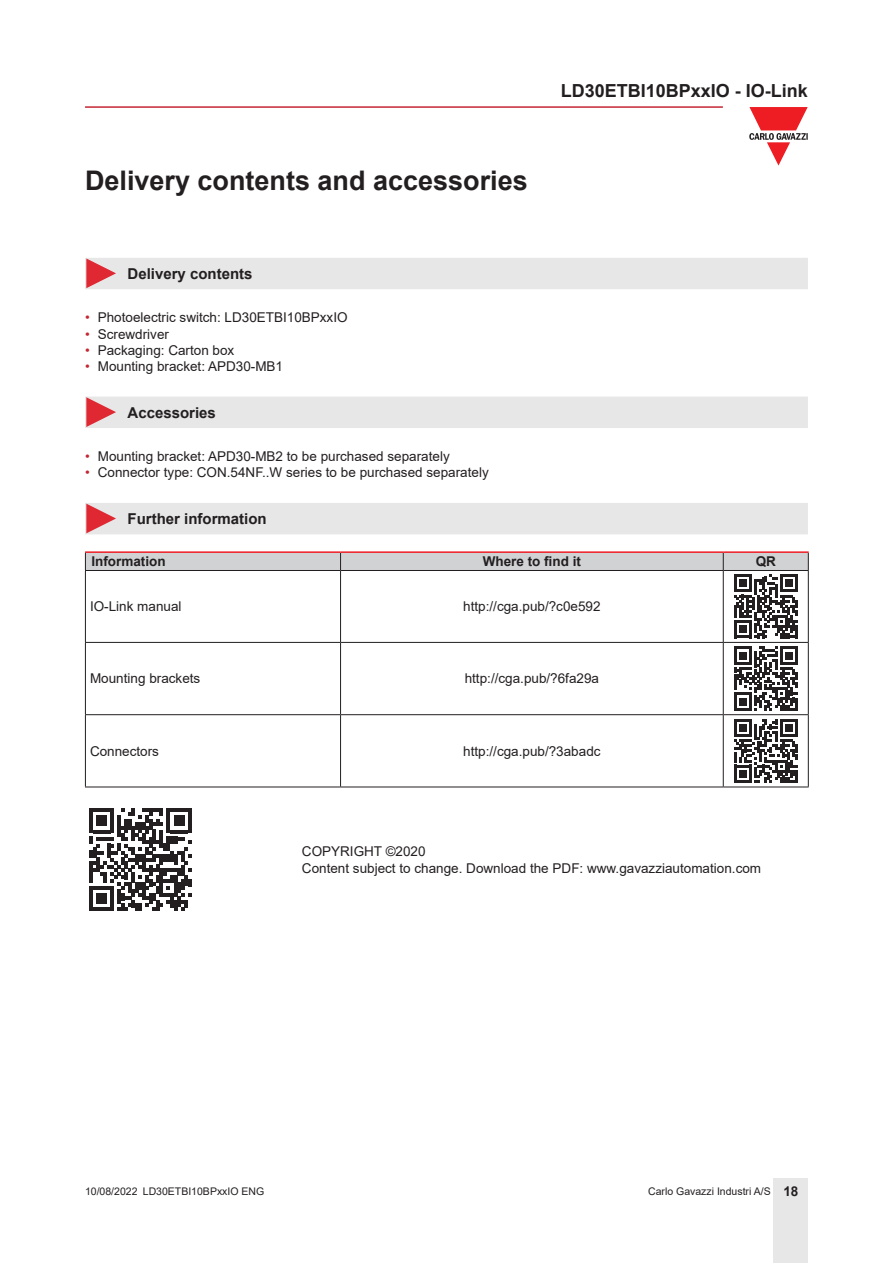
<style>
.page{position:relative;width:893px;height:1263px;background:#fff}
.page>*{position:absolute;margin:0;border:0;box-sizing:border-box;transform-origin:0 0}
.Titolo01{font:700 27px "Arial";color:#231f20}
.t1{font:700 18px "Arial";color:#231f20}
.Titolo03{font:700 15px "Arial";color:#231f20}
.TestoTabellaSx{font:13.5px "Arial";color:#231f20}
.TestoTabellaCen{font:13.5px "Arial";color:#231f20}
.TitoloTabellaCen{font:700 13.5px "Arial";color:#231f20}
.TitoloTabellaSx{font:700 13.5px "Arial";color:#231f20}
.t2{font:10.5px "Arial";color:#231f20}
.s1{color:#c42633}
.s2{font-weight:700;font-size:13.5px}
</style>
<div class="page">
<hr style="left:85px;top:106px;width:638px;height:2px;background:#c42633">
<div style="left:774px;top:1178px;width:34px;height:85px;background:#e7e7e8"></div>
<svg style="left:749px;top:107px;width:59px;height:59px"></svg>
<div style="left:85px;top:258px;width:723px;height:31px;background:#e7e7e8"></div>
<div style="left:85px;top:397px;width:723px;height:31px;background:#e7e7e8"></div>
<div style="left:85px;top:503px;width:723px;height:31px;background:#e7e7e8"></div>
<hr style="left:85px;top:551px;width:256px;height:2px;background:#ee1d23">
<hr style="left:341px;top:551px;width:382px;height:2px;background:#ee1d23">
<hr style="left:723px;top:551px;width:86px;height:2px;background:#ee1d23">
<hr style="left:85px;top:571px;width:1px;height:71px;background:#231f20">
<hr style="left:340px;top:571px;width:1px;height:71px;background:#231f20">
<hr style="left:723px;top:571px;width:1px;height:71px;background:#231f20">
<hr style="left:808px;top:571px;width:1px;height:71px;background:#231f20">
<hr style="left:85px;top:642px;width:256px;height:1px;background:#231f20">
<hr style="left:85px;top:643px;width:1px;height:71px;background:#231f20">
<hr style="left:341px;top:642px;width:382px;height:1px;background:#231f20">
<hr style="left:340px;top:643px;width:1px;height:71px;background:#231f20">
<hr style="left:723px;top:642px;width:86px;height:1px;background:#231f20">
<hr style="left:723px;top:643px;width:1px;height:71px;background:#231f20">
<hr style="left:808px;top:643px;width:1px;height:71px;background:#231f20">
<hr style="left:85px;top:714px;width:256px;height:1px;background:#231f20">
<hr style="left:85px;top:715px;width:1px;height:72px;background:#231f20">
<hr style="left:341px;top:714px;width:382px;height:1px;background:#231f20">
<hr style="left:340px;top:715px;width:1px;height:72px;background:#231f20">
<hr style="left:723px;top:714px;width:86px;height:1px;background:#231f20">
<hr style="left:723px;top:715px;width:1px;height:72px;background:#231f20">
<hr style="left:808px;top:715px;width:1px;height:72px;background:#231f20">
<hr style="left:85px;top:787px;width:256px;height:1px;background:#231f20">
<hr style="left:341px;top:787px;width:382px;height:1px;background:#231f20">
<hr style="left:723px;top:787px;width:86px;height:1px;background:#231f20">
<svg style="left:85px;top:552px;width:724px;height:86px"></svg>
<svg style="left:734px;top:647px;width:64px;height:63px"></svg>
<svg style="left:734px;top:719px;width:64px;height:64px"></svg>
<svg style="left:89px;top:809px;width:102px;height:102px"></svg>
<p class="Titolo01" style="left:85px;top:161px;width:444px">Delivery contents and accessories</p>
<h2 class="t1" style="left:561px;top:78px;width:249px">LD30ETBI10BPxxIO - IO-Link</h2>
<p class="Titolo03" style="left:128px;top:263px;width:127px">Delivery contents</p>
<p class="TestoTabellaSx" style="left:85px;top:308px;width:264px"><span class="s1">•</span> Photoelectric switch: LD30ETBI10BPxxIO</p>
<p class="TestoTabellaSx" style="left:85px;top:325px;width:86px"><span class="s1">•</span> Screwdriver</p>
<p class="TestoTabellaSx" style="left:85px;top:341px;width:151px"><span class="s1">•</span> Packaging: Carton box</p>
<p class="TestoTabellaSx" style="left:85px;top:357px;width:200px"><span class="s1">•</span> Mounting bracket: APD30-MB1</p>
<p class="Titolo03" style="left:128px;top:402px;width:90px">Accessories</p>
<p class="TestoTabellaSx" style="left:85px;top:447px;width:366px"><span class="s1">•</span> Mounting bracket: APD30-MB2 to be purchased separately</p>
<p class="TestoTabellaSx" style="left:85px;top:463px;width:405px"><span class="s1">•</span> Connector type: CON.54NF..W series to be purchased separately</p>
<p class="Titolo03" style="left:128px;top:508px;width:141px">Further information</p>
<p class="TitoloTabellaSx" style="left:91px;top:552px;width:76px">Information</p>
<p class="TitoloTabellaCen" style="left:483px;top:552px;width:100px">Where to find it</p>
<p class="TitoloTabellaCen" style="left:756px;top:552px;width:22px">QR</p>
<p class="TestoTabellaSx" style="left:90px;top:597px;width:93px">IO-Link manual</p>
<p class="TestoTabellaCen" style="left:463px;top:597px;width:139px">http://cga.pub/?c0e592</p>
<p class="TestoTabellaSx" style="left:90px;top:669px;width:112px">Mounting brackets</p>
<p class="TestoTabellaCen" style="left:465px;top:669px;width:136px">http://cga.pub/?6fa29a</p>
<p class="TestoTabellaSx" style="left:90px;top:742px;width:71px">Connectors</p>
<p class="TestoTabellaCen" style="left:463px;top:742px;width:139px">http://cga.pub/?3abadc</p>
<p class="TestoTabellaSx" style="left:302px;top:842px;width:125px">COPYRIGHT ©2020</p>
<p class="TestoTabellaSx" style="left:302px;top:859px;width:461px">Content subject to change. Download the PDF: www.gavazziautomation.com</p>
<p class="t2" style="left:85px;top:1183px;width:181px">10/08/2022 LD30ETBI10BPxxIO ENG</p>
<p class="t2" style="left:648px;top:1183px;width:152px">Carlo Gavazzi Industri A/S <span class="s2">18</span></p>
</div>
